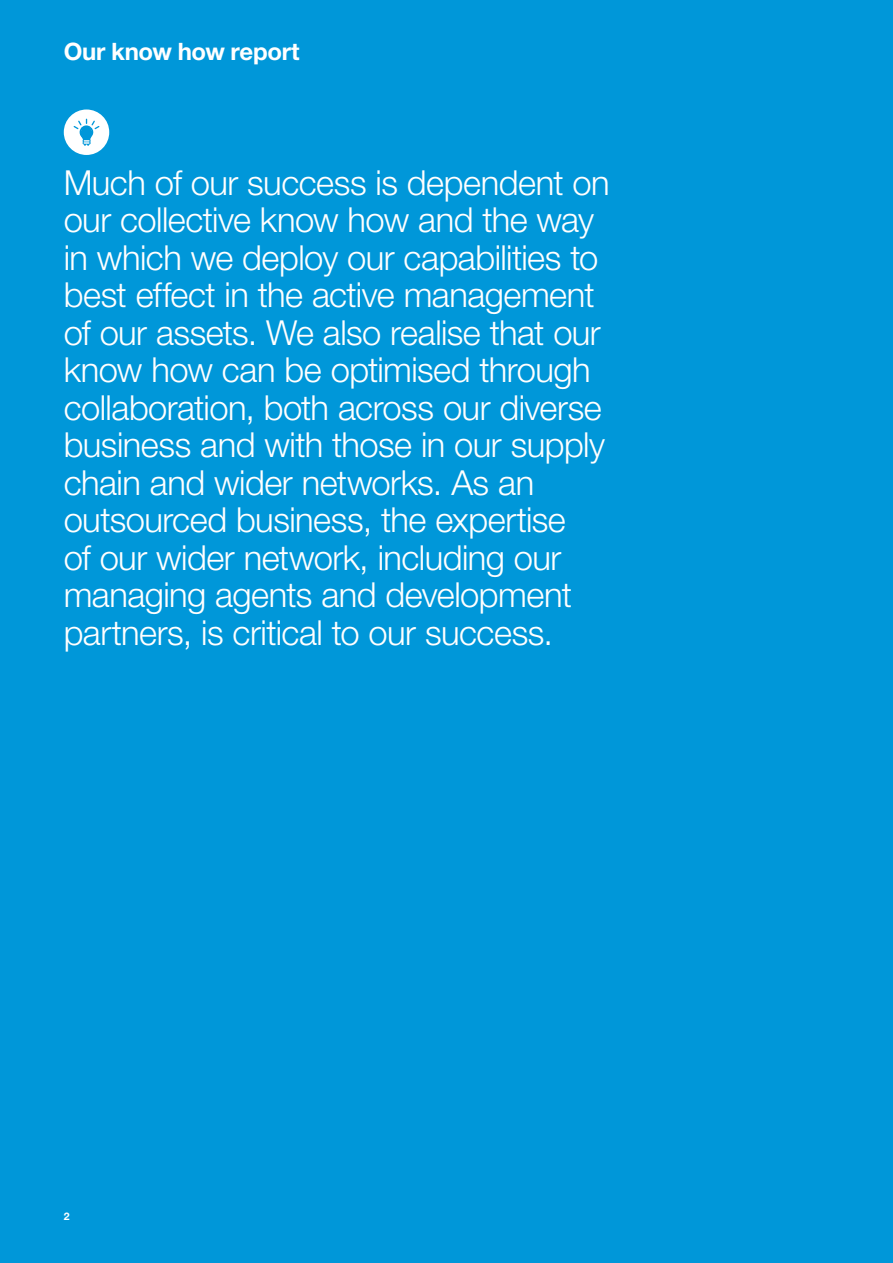
<style>
.page{position:relative;width:893px;height:1263px;background:#0097d9}
.page>*{position:absolute;margin:0;border:0;box-sizing:border-box;transform-origin:0 0}
.t1{font:300 34.5px/37.5px "Helvetica Neue LT Pro";letter-spacing:-.015em;color:#fff}
.t2{font:700 24px "Helvetica Neue LT Pro";letter-spacing:-.015em;color:#fff}
.t3{font:700 10.5px "Helvetica Neue LT Pro";color:#fff}
</style>
<div class="page">
<div style="left:64px;top:109px;width:45px;height:46px;background:#fff;border-radius:50%"></div>
<svg style="left:74px;top:119px;width:25px;height:27px"></svg>
<p class="t2" style="left:64px;top:36px;width:237px">Our know how report</p>
<p class="t1" style="left:64px;top:163px;width:548px">Much of our success is dependent on our collective know how and the way in which we deploy our capabilities to best effect in the active management of our assets. We also realise that our know how can be optimised through collaboration, both across our diverse business and with those in our supply chain and wider networks. As an outsourced business, the expertise<br>of our wider network, including our managing agents and development partners, is critical to our success.</p>
<p class="t3" style="left:64px;top:1209px;width:7px">2</p>
</div>
